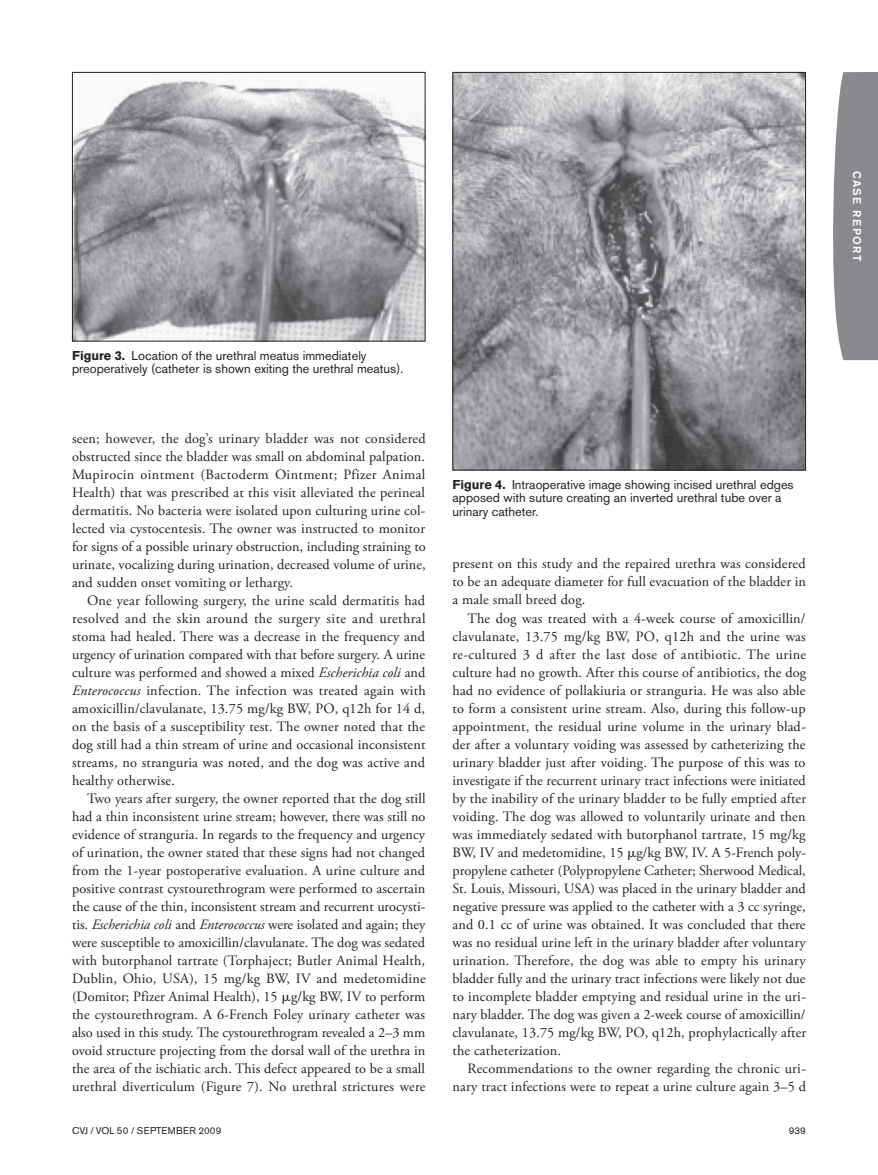
<style>
.page{position:relative;width:878px;height:1175px;background:#fff}
.page>*{position:absolute;margin:0;border:0;box-sizing:border-box;transform-origin:0 0}
.t1{font:14.25px/18px "Adobe Garamond Pro";letter-spacing:.01em;color:#231f20;text-align:justify}
.t2{font:12.75px/13.5px "Akzidenz Grotesk BE";color:#231f20}
.t3{font:500 11.25px "Akzidenz Grotesk BE";letter-spacing:.125em;color:#fff}
.t4{font:9.75px "Akzidenz Grotesk BE";letter-spacing:.02em;color:#231f20}
.s1{font-weight:700}
.s2{font-style:italic}
.s3{font-family:"Mathematical Pi One"}
</style>
<div class="page">
<svg style="left:833px;top:72px;width:45px;height:288px;background:#919396"></svg>
<img style="left:74px;top:78px;width:349px;height:261px">
<div style="left:72px;top:72px;width:353px;height:269px;border:1px solid #231f20"></div>
<img style="left:454px;top:74px;width:350px;height:394px">
<div style="left:452px;top:72px;width:354px;height:398px;border:1px solid #231f20"></div>
<p class="t2" style="left:72px;top:348px;width:333px"><span class="s1">Figure 3.</span> Location of the urethral meatus immediately preoperatively (catheter is shown exiting the urethral meatus).</p>
<p class="t1" style="left:72px;top:429px;width:355px">seen; however, the dog’s urinary bladder was not considered obstructed since the bladder was small on abdominal palpation.<br>Mupirocin ointment (Bactoderm Ointment; Pfizer Animal Health) that was prescribed at this visit alleviated the perineal dermatitis. No bacteria were isolated upon culturing urine col&shy;lected via cystocentesis. The owner was instructed to monitor for signs of a possible urinary obstruction, including straining to urinate, vocalizing during urination, decreased volume of urine, and sudden onset vomiting or lethargy.</p>
<p class="t1" style="left:72px;top:591px;width:355px;text-indent:15px">One year following surgery, the urine scald dermatitis had resolved and the skin around the surgery site and urethral stoma had healed. There was a decrease in the frequency and urgency of urination compared with that before surgery. A urine culture was performed and showed a mixed <span class="s2">Escherichia coli</span> and <span class="s2">Enterococcus</span> infection. The infection was treated again with amoxicillin/clavulanate, 13.75 mg/kg BW, PO, q12h for 14 d, on the basis of a susceptibility test. The owner noted that the dog still had a thin stream of urine and occasional inconsistent streams, no stranguria was noted, and the dog was active and healthy otherwise.</p>
<p class="t1" style="left:72px;top:789px;width:355px;text-indent:15px">Two years after surgery, the owner reported that the dog still had a thin inconsistent urine stream; however, there was still no evidence of stranguria. In regards to the frequency and urgency of urination, the owner stated that these signs had not changed from the 1-year postoperative evaluation. A urine culture and positive contrast cystourethrogram were performed to ascertain the cause of the thin, inconsistent stream and recurrent urocysti&shy;tis. <span class="s2">Escherichia coli</span> and <span class="s2">Enterococcus</span> were isolated and again; they were susceptible to amoxicillin/clavulanate. The dog was sedated with butorphanol tartrate (Torphaject; Butler Animal Health, Dublin, Ohio, USA), 15 mg/kg BW, IV and medetomidine (Domitor; Pfizer Animal Health), 15 <span class="s3">m</span>g/kg BW, IV to perform the cystourethrogram. A 6-French Foley urinary catheter was also used in this study. The cystourethrogram revealed a 2–3 mm ovoid structure projecting from the dorsal wall of the urethra in the area of the ischiatic arch. This defect appeared to be a small urethral diverticulum (Figure 7). No urethral strictures were</p>
<p class="t2" style="left:452px;top:477px;width:343px"><span class="s1">Figure 4.</span> Intraoperative image showing incised urethral edges apposed with suture creating an inverted urethral tube over a urinary catheter.</p>
<p class="t1" style="left:452px;top:555px;width:355px">present on this study and the repaired urethra was considered to be an adequate diameter for full evacuation of the bladder in a male small breed dog.</p>
<p class="t1" style="left:452px;top:609px;width:355px;text-indent:15px">The dog was treated with a 4-week course of amoxicillin/ clavulanate, 13.75 mg/kg BW, PO, q12h and the urine was re-cultured 3 d after the last dose of antibiotic. The urine culture had no growth. After this course of antibiotics, the dog had no evidence of pollakiuria or stranguria. He was also able to form a consistent urine stream. Also, during this follow-up appointment, the residual urine volume in the urinary blad&shy;der after a voluntary voiding was assessed by catheterizing the urinary bladder just after voiding. The purpose of this was to investigate if the recurrent urinary tract infections were initiated by the inability of the urinary bladder to be fully emptied after voiding. The dog was allowed to voluntarily urinate and then was immediately sedated with butorphanol tartrate, 15 mg/kg BW, IV and medetomidine, 15 <span class="s3">m</span>g/kg BW, IV. A 5-French poly&shy;propylene catheter (Polypropylene Catheter; Sherwood Medical, St. Louis, Missouri, USA) was placed in the urinary bladder and negative pressure was applied to the catheter with a 3 cc syringe, and 0.1 cc of urine was obtained. It was concluded that there was no residual urine left in the urinary bladder after voluntary urination. Therefore, the dog was able to empty his urinary bladder fully and the urinary tract infections were likely not due to incomplete bladder emptying and residual urine in the uri&shy;nary bladder. The dog was given a 2-week course of amoxicillin/ clavulanate, 13.75 mg/kg BW, PO, q12h, prophylactically after the catheterization.</p>
<p class="t1" style="left:452px;top:1059px;width:355px;text-align:right">Recommendations to the owner regarding the chronic uri&shy;nary tract infections were to repeat a urine culture again 3–5 d</p>
<p class="t4" style="left:72px;top:1125px;width:151px">CVJ / VOL 50 / SEPTEMBER 2009</p>
<p class="t4" style="left:788px;top:1125px;width:19px">939</p>
<p class="t3" style="left:864px;top:171px;width:92px;rotate:90deg">CASE REPORT</p>
</div>
